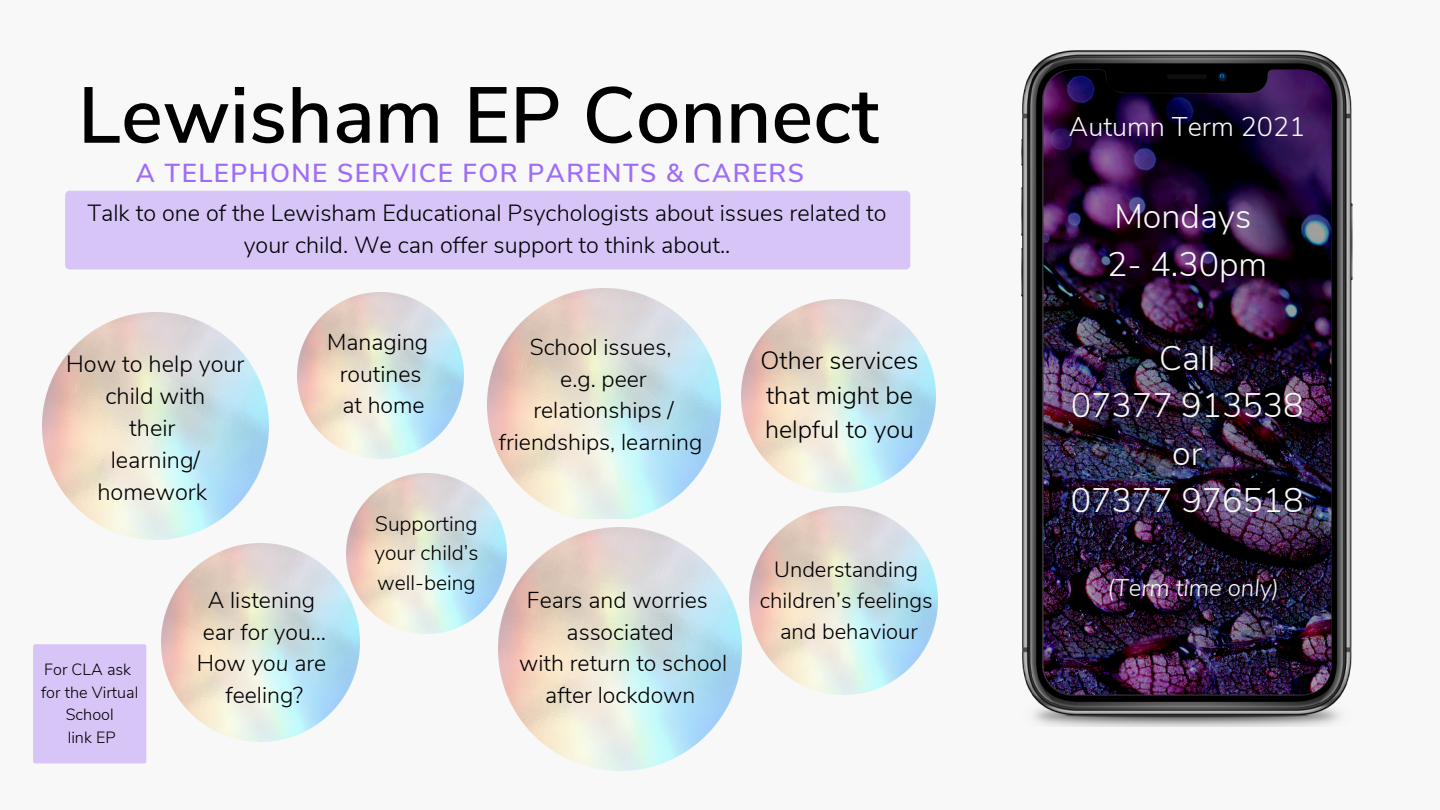
<style>
.page{position:relative;width:1440px;height:810px;background:#f8f8f8}
.page>*{position:absolute;margin:0;border:0;box-sizing:border-box;transform-origin:0 0}
.t1{font:600 79px "Nunito Sans";color:#000}
.t2{font:300 34px/47.2px "Nunito Sans";color:#f8f8f8;text-align:center}
.t3{font:300 27px "Nunito Sans";color:#f8f8f8}
.t4{font:600 26px "Nunito Sans";letter-spacing:.055em;color:#9e6df7}
.t5{font:300 25px "Nunito Sans";color:#000}
.t6{font:italic 300 24px "Nunito Sans";color:#f8f8f8}
.t7{font:300 23.5px "Nunito Sans";color:#000}
.t8{font:300 23.4px/32.2px "Nunito Sans";color:#000;text-align:center}
.t9{font:300 23px "Nunito Sans";color:#000}
.t10{font:300 22px "Nunito Sans";color:#000}
.t11{font:300 21px "Nunito Sans";color:#000}
.t12{font:300 16.2px/22.5px "Nunito Sans";color:#000;text-align:center}
.s1{font-style:italic}
</style>
<div class="page">
<img style="left:1021px;top:51px;width:332px;height:675px">
<img style="left:1044px;top:70px;width:287px;height:625px">
<div style="left:65px;top:191px;width:845px;height:79px;background:#d7c5f7;border-radius:4px"></div>
<img style="left:499px;top:527px;width:243px;height:243px">
<img style="left:487px;top:289px;width:233px;height:229px">
<img style="left:742px;top:299px;width:193px;height:194px">
<img style="left:298px;top:292px;width:166px;height:166px">
<img style="left:161px;top:544px;width:198px;height:198px">
<img style="left:346px;top:473px;width:161px;height:161px">
<img style="left:42px;top:313px;width:227px;height:226px">
<img style="left:750px;top:507px;width:187px;height:187px">
<div style="left:33px;top:644px;width:113px;height:119px;background:#d7c5f7;border-radius:2px"></div>
<p class="t1" style="left:78px;top:63px;width:803px">Lewisham EP Connect</p>
<p class="t4" style="left:136px;top:155px;width:670px">A TELEPHONE SERVICE FOR PARENTS &amp; CARERS</p>
<p class="t8" style="left:87px;top:197px;width:801px">Talk to one of the Lewisham Educational Psychologists about issues related to your child. We can offer support to think about..</p>
<p class="t7" style="left:66px;top:348px;width:180px">How to help your</p>
<p class="t7" style="left:105px;top:380px;width:101px">child with</p>
<p class="t7" style="left:129px;top:412px;width:48px">their</p>
<p class="t7" style="left:111px;top:444px;width:91px">learning/</p>
<p class="t7" style="left:97px;top:477px;width:111px">homework</p>
<p class="t9" style="left:327px;top:327px;width:102px">Managing</p>
<p class="t9" style="left:340px;top:359px;width:83px">routines</p>
<p class="t9" style="left:342px;top:390px;width:84px">at home</p>
<p class="t12" style="left:44px;top:659px;width:88px">For CLA ask</p>
<p class="t12" style="left:41px;top:681px;width:99px">for the Virtual<br>School</p>
<p class="t12" style="left:68px;top:726px;width:49px">link EP</p>
<p class="t9" style="left:208px;top:585px;width:109px">A listening</p>
<p class="t9" style="left:203px;top:616px;width:125px">ear for you…</p>
<p class="t9" style="left:197px;top:648px;width:131px">How <span class="s1">you</span> are</p>
<p class="t9" style="left:226px;top:679px;width:79px">feeling?</p>
<p class="t11" style="left:375px;top:510px;width:104px">Supporting</p>
<p class="t11" style="left:375px;top:539px;width:105px">your child’s</p>
<p class="t11" style="left:377px;top:568px;width:100px">well-being</p>
<p class="t9" style="left:530px;top:332px;width:143px">School issues,</p>
<p class="t9" style="left:560px;top:364px;width:88px">e.g. peer</p>
<p class="t9" style="left:533px;top:395px;width:142px">relationships /</p>
<p class="t9" style="left:499px;top:427px;width:205px">friendships, learning</p>
<p class="t9" style="left:527px;top:585px;width:182px">Fears and worries</p>
<p class="t9" style="left:567px;top:616px;width:109px">associated</p>
<p class="t9" style="left:519px;top:648px;width:209px">with return to school</p>
<p class="t9" style="left:545px;top:679px;width:152px">after lockdown</p>
<p class="t5" style="left:761px;top:344px;width:159px">Other services</p>
<p class="t5" style="left:766px;top:378px;width:148px">that might be</p>
<p class="t5" style="left:765px;top:413px;width:150px">helpful to you</p>
<p class="t10" style="left:774px;top:555px;width:145px">Understanding</p>
<p class="t10" style="left:760px;top:586px;width:174px">children’s feelings</p>
<p class="t10" style="left:780px;top:617px;width:139px">and behaviour</p>
<p class="t3" style="left:1069px;top:109px;width:238px">Autumn Term 2021</p>
<p class="t2" style="left:1114px;top:193px;width:139px">Mondays</p>
<p class="t2" style="left:1107px;top:241px;width:162px">2- 4.30pm</p>
<p class="t2" style="left:1159px;top:335px;width:57px">Call</p>
<p class="t2" style="left:1071px;top:382px;width:234px">07377 913538 or</p>
<p class="t2" style="left:1071px;top:477px;width:234px">07377 976518</p>
<p class="t6" style="left:1107px;top:572px;width:173px">(Term time only)</p>
</div>
